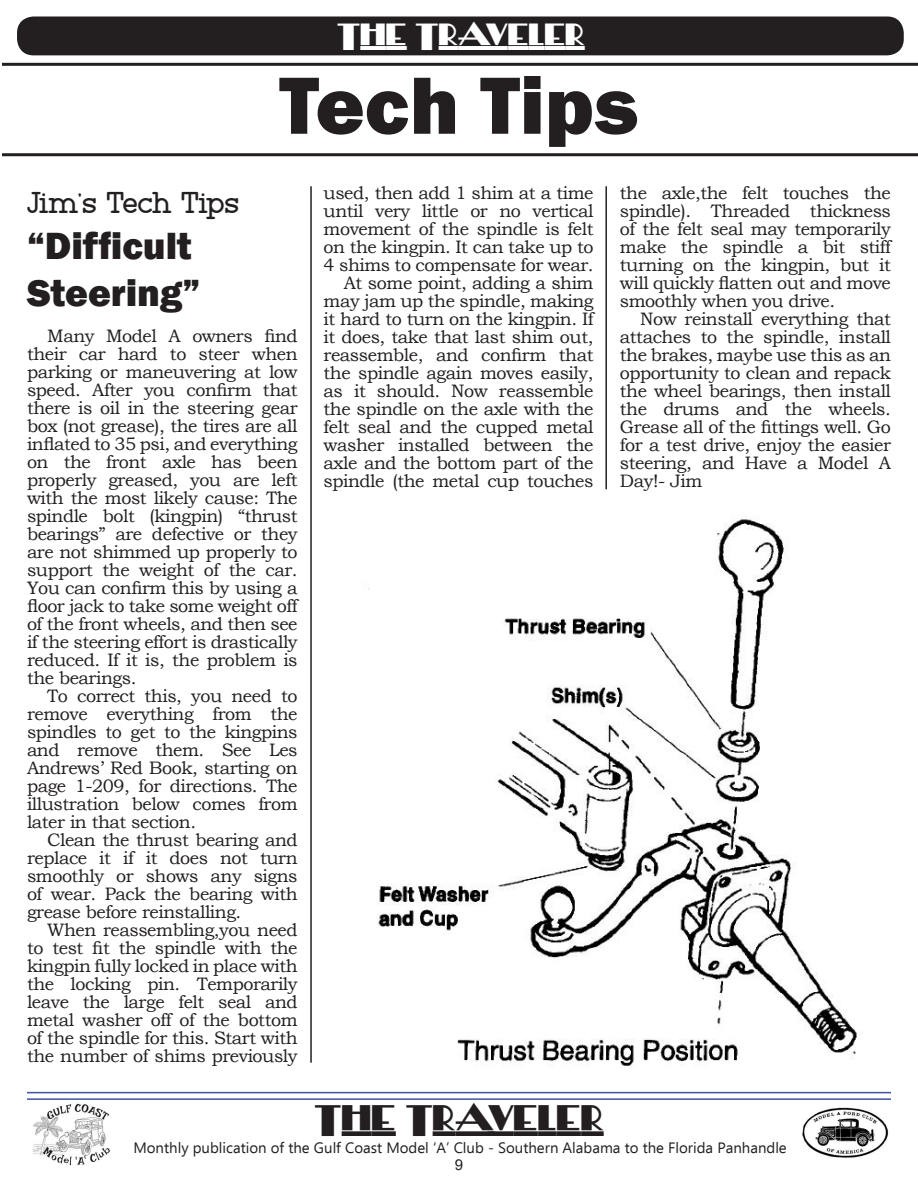
<style>
.page{position:relative;width:918px;height:1188px;background:#fff}
.page>*{position:absolute;margin:0;border:0;box-sizing:border-box;transform-origin:0 0}
.t1{font:800 84px "Franklin Gothic";color:#231f20}
.t2{font:42px "Herald Square NF";color:#231f20}
.t3{font:800 39px/46.8px "Franklin Gothic";color:#231f20}
.t4{font:36px "Herald Square NF";color:#fff}
.t5{font:30px "Tirto Writter";letter-spacing:-.02em;color:#231f20}
.t6{font:18px/18px "Bookman Old Style";letter-spacing:-.025em;color:#231f20;text-align:justify}
.t7{font:15px "Ebrima";color:#231f20}
.t8{font:15px "Arial";color:#231f20}
</style>
<div class="page">
<hr style="left:27px;top:1098px;width:864px;height:2px;background:#4052a3">
<hr style="left:27px;top:1092px;width:864px;height:1px;background:#4052a3">
<img style="left:802px;top:1107px;width:87px;height:51px">
<img style="left:33px;top:1103px;width:77px;height:62px">
<hr style="left:2px;top:153px;width:916px;height:3px;background:#231f20">
<hr style="left:2px;top:63px;width:916px;height:3px;background:#231f20">
<div style="left:17px;top:16px;width:887px;height:39px;background:#231f20;border-radius:16px"></div>
<img style="left:368px;top:519px;width:489px;height:547px">
<hr style="left:310px;top:186px;width:2px;height:877px;background:#231f20">
<hr style="left:605px;top:186px;width:2px;height:303px;background:#231f20">
<h3 class="t4" style="left:337px;top:15px;width:250px">THE TRAVELER</h3>
<h1 class="t1" style="left:279px;top:51px;width:361px">Tech Tips</h1>
<h3 class="t5" style="left:27px;top:186px;width:214px">Jim’s Tech Tips</h3>
<h3 class="t3" style="left:27px;top:223px;width:175px">“Difficult<br>Steering”</h3>
<p class="t6" style="left:27px;top:327px;width:272px;text-indent:20px">Many Model A owners find their car hard to steer when parking or maneuvering at low speed. After you confirm that there is oil in the steering gear box (not grease), the tires are all inflated to 35 psi, and everything on the front axle has been properly greased, you are left with the most likely cause: The spindle bolt (kingpin) “thrust bearings” are defective or they are not shimmed up properly to support the weight of the car.<br>You can confirm this by using a floor jack to take some weight off of the front wheels, and then see if the steering effort is drastically reduced. If it is, the problem is the bearings.</p>
<p class="t6" style="left:27px;top:687px;width:272px;text-indent:20px">To correct this, you need to remove everything from the spindles to get to the kingpins and remove them. See Les Andrews’ Red Book, starting on page 1-209, for directions. The illustration below comes from later in that section.</p>
<p class="t6" style="left:27px;top:831px;width:272px;text-indent:20px">Clean the thrust bearing and replace it if it does not turn smoothly or shows any signs of wear. Pack the bearing with grease before reinstalling.</p>
<p class="t6" style="left:27px;top:921px;width:272px;text-indent:20px">When reassembling,you need to test fit the spindle with the kingpin fully locked in place with the locking pin. Temporarily leave the large felt seal and metal washer off of the bottom of the spindle for this. Start with the number of shims previously</p>
<p class="t6" style="left:324px;top:184px;width:272px;text-align:right">used, then add 1 shim at a time until very little or no vertical movement of the spindle is felt on the kingpin. It can take up to<br>4 shims to compensate for wear.<br>At some point, adding a shim may jam up the spindle, making it hard to turn on the kingpin. If it does, take that last shim out, reassemble, and confirm that the spindle again moves easily, as it should. Now reassemble the spindle on the axle with the felt seal and the cupped metal washer installed between the axle and the bottom part of the spindle (the metal cup touches</p>
<p class="t6" style="left:620px;top:184px;width:273px">the axle,the felt touches the spindle). Threaded thickness of the felt seal may temporarily make the spindle a bit stiff turning on the kingpin, but it will quickly flatten out and move smoothly when you drive.</p>
<p class="t6" style="left:620px;top:310px;width:273px;text-indent:20px">Now reinstall everything that attaches to the spindle, install the brakes, maybe use this as an opportunity to clean and repack the wheel bearings, then install the drums and the wheels.<br>Grease all of the fittings well. Go for a test drive, enjoy the easier steering, and Have a Model A Day!- Jim</p>
<h2 class="t2" style="left:314px;top:1095px;width:291px">THE TRAVELER</h2>
<p class="t7" style="left:133px;top:1136px;width:655px">Monthly publication of the Gulf Coast Model ‘A’ Club - Southern Alabama to the Florida Panhandle</p>
<p class="t8" style="left:455px;top:1154px;width:10px">9</p>
</div>
